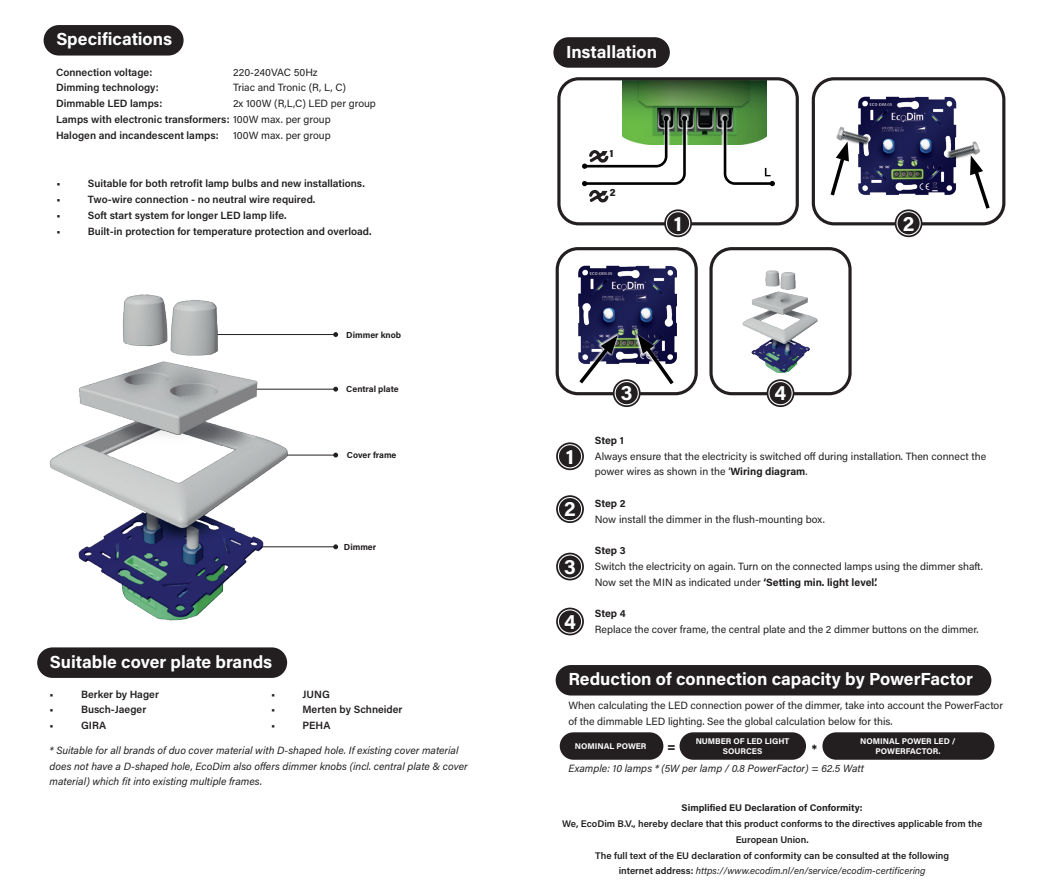
<style>
.page{position:relative;width:1042px;height:893px;background:#fff}
.page>*{position:absolute;margin:0;border:0;box-sizing:border-box;transform-origin:0 0}
.t1{font:700 21px "Acumin Pro";color:#fff}
.t2{font:700 17.5px "Acumin Pro";color:#fff}
.t3{font:700 12.08px "Acumin Pro";color:#000001}
.t4{font:10.5px/15.8px "Acumin Pro";color:#231f20}
.t5{font:600 10.5px/15.8px "Acumin Pro";color:#231f20}
.t6{font:italic 10.5px/15.8px "Acumin Pro";color:#231f20}
.t7{font:700 10.5px "Acumin Pro";letter-spacing:-.01em;color:#231f20}
.t8{font:900 10.5px "Acumin Pro Semi Cond";color:#231f20}
.t9{font:600 9.62px/15.8px "Acumin Pro";color:#231f20;text-align:center}
.t10{font:700 9.62px "Acumin Pro";color:#231f20}
.t11{font:700 8.75px "Acumin Pro";color:#231f20}
.t12{font:700 8.22px/10px "Acumin Pro";color:#fff;text-align:center}
.s1{font-weight:400}
.s2{font-weight:700}
.s3{font-weight:400;font-style:italic}
</style>
<div class="page">
<img style="left:858px;top:97px;width:99px;height:98px">
<img style="left:578px;top:266px;width:98px;height:66px">
<div style="left:553px;top:37px;width:117px;height:31px;background:#231f20;border-radius:15px"></div>
<div style="left:37px;top:647px;width:250px;height:31px;background:#231f20;border-radius:15px"></div>
<div style="left:44px;top:25px;width:140px;height:31px;background:#231f20;border-radius:15px"></div>
<div style="left:556px;top:442px;width:28px;height:28px;border:2px solid #231f20;border-radius:50%"></div>
<div style="left:556px;top:495px;width:28px;height:28px;border:2px solid #231f20;border-radius:50%"></div>
<div style="left:556px;top:553px;width:28px;height:27px;border:2px solid #231f20;border-radius:50%"></div>
<div style="left:556px;top:608px;width:28px;height:27px;border:2px solid #231f20;border-radius:50%"></div>
<div style="left:559px;top:445px;width:22px;height:22px;background:#231f20;border-radius:50%"></div>
<div style="left:559px;top:498px;width:22px;height:22px;background:#231f20;border-radius:50%"></div>
<div style="left:559px;top:555px;width:22px;height:23px;background:#231f20;border-radius:50%"></div>
<div style="left:559px;top:610px;width:22px;height:22px;background:#231f20;border-radius:50%"></div>
<img style="left:742px;top:270px;width:76px;height:113px">
<img style="left:622px;top:81px;width:144px;height:64px">
<svg style="left:622px;top:114px;width:67px;height:31px"></svg>
<svg style="left:720px;top:114px;width:53px;height:73px"></svg>
<svg style="left:582px;top:116px;width:105px;height:87px"></svg>
<img style="left:836px;top:115px;width:39px;height:40px">
<img style="left:940px;top:130px;width:41px;height:39px">
<svg style="left:949px;top:152px;width:57px;height:61px"></svg>
<svg style="left:811px;top:138px;width:59px;height:62px"></svg>
<svg style="left:578px;top:332px;width:99px;height:56px"></svg>
<svg style="left:722px;top:116px;width:53px;height:70px"></svg>
<div style="left:556px;top:247px;width:142px;height:148px;border:3px solid #231f20;border-radius:21px"></div>
<div style="left:709px;top:247px;width:142px;height:148px;border:3px solid #231f20;border-radius:21px"></div>
<div style="left:812px;top:77px;width:193px;height:148px;border:3px solid #231f20;border-radius:21px"></div>
<div style="left:557px;top:77px;width:242px;height:148px;border:3px solid #231f20;border-radius:20px"></div>
<svg style="left:767px;top:380px;width:26px;height:26px"></svg>
<div style="left:766px;top:379px;width:28px;height:28px;border:2px solid #231f20;border-radius:50%"></div>
<div style="left:769px;top:382px;width:22px;height:22px;background:#231f20;border-radius:50%"></div>
<svg style="left:895px;top:210px;width:26px;height:26px"></svg>
<div style="left:894px;top:209px;width:28px;height:28px;border:2px solid #231f20;border-radius:50%"></div>
<div style="left:897px;top:212px;width:22px;height:22px;background:#231f20;border-radius:50%"></div>
<svg style="left:665px;top:210px;width:26px;height:26px"></svg>
<div style="left:664px;top:209px;width:28px;height:28px;border:2px solid #231f20;border-radius:50%"></div>
<div style="left:667px;top:212px;width:22px;height:22px;background:#231f20;border-radius:50%"></div>
<svg style="left:614px;top:380px;width:26px;height:26px"></svg>
<div style="left:613px;top:379px;width:27px;height:28px;border:2px solid #231f20;border-radius:50%"></div>
<div style="left:616px;top:382px;width:22px;height:22px;background:#231f20;border-radius:50%"></div>
<div style="left:556px;top:665px;width:435px;height:30px;background:#231f20;border-radius:15px"></div>
<div style="left:560px;top:732px;width:103px;height:28px;background:#231f20;border-radius:14px"></div>
<div style="left:679px;top:732px;width:127px;height:28px;background:#231f20;border-radius:14px"></div>
<div style="left:822px;top:732px;width:172px;height:28px;background:#231f20;border-radius:14px"></div>
<hr style="left:212px;top:389px;width:124px;height:1px;background:#231f20">
<svg style="left:333px;top:387px;width:5px;height:5px"></svg>
<hr style="left:244px;top:455px;width:92px;height:1px;background:#231f20">
<svg style="left:333px;top:453px;width:5px;height:4px"></svg>
<hr style="left:212px;top:546px;width:124px;height:1px;background:#231f20">
<svg style="left:333px;top:544px;width:5px;height:5px"></svg>
<hr style="left:174px;top:334px;width:162px;height:1px;background:#231f20">
<svg style="left:333px;top:332px;width:5px;height:5px"></svg>
<img style="left:50px;top:294px;width:265px;height:327px">
<h2 class="t2" style="left:56px;top:27px;width:117px">Specifications</h2>
<p class="t5" style="left:56px;top:64px;width:276px">Connection voltage:<br>Dimming technology:<br>Dimmable LED lamps:<br>Lamps with electronic transformers: <span class="s1">100W max. per group<br></span>Halogen and incandescent lamps:</p>
<p class="t4" style="left:233px;top:64px;width:144px">220-240VAC 50Hz<br>Triac and Tronic (R, L, C)<br>2x 100W (R,L,C) LED per group</p>
<p class="t4" style="left:233px;top:127px;width:99px">100W max. per group</p>
<p class="t5" style="left:56px;top:175px;width:6px">•</p>
<p class="t5" style="left:88px;top:175px;width:278px">Suitable for both retrofit lamp bulbs and new installations.</p>
<p class="t5" style="left:56px;top:191px;width:6px">•</p>
<p class="t5" style="left:88px;top:191px;width:229px">Two-wire connection - no neutral wire required.</p>
<p class="t5" style="left:56px;top:207px;width:6px">•</p>
<p class="t5" style="left:88px;top:207px;width:200px">Soft start system for longer LED lamp life.</p>
<p class="t5" style="left:56px;top:223px;width:6px">•</p>
<p class="t5" style="left:88px;top:223px;width:285px">Built-in protection for temperature protection and overload.</p>
<p class="t11" style="left:346px;top:329px;width:56px">Dimmer knob</p>
<p class="t11" style="left:346px;top:383px;width:54px">Central plate</p>
<p class="t11" style="left:347px;top:449px;width:51px">Cover frame</p>
<p class="t11" style="left:344px;top:541px;width:34px">Dimmer</p>
<h2 class="t2" style="left:50px;top:649px;width:224px">Suitable cover plate brands</h2>
<p class="t5" style="left:50px;top:685px;width:6px">•</p>
<p class="t5" style="left:81px;top:685px;width:79px">Berker by Hager</p>
<p class="t5" style="left:50px;top:701px;width:6px">•</p>
<p class="t5" style="left:81px;top:701px;width:67px">Busch-Jaeger</p>
<p class="t5" style="left:50px;top:717px;width:6px">•</p>
<p class="t5" style="left:81px;top:717px;width:27px">GIRA</p>
<p class="t5" style="left:271px;top:685px;width:6px">•</p>
<p class="t5" style="left:302px;top:685px;width:29px">JUNG</p>
<p class="t5" style="left:271px;top:701px;width:6px">•</p>
<p class="t5" style="left:302px;top:701px;width:102px">Merten by Schneider</p>
<p class="t5" style="left:271px;top:717px;width:6px">•</p>
<p class="t5" style="left:302px;top:717px;width:29px">PEHA</p>
<p class="t6" style="left:50px;top:742px;width:420px">* Suitable for all brands of duo cover material with D-shaped hole. If existing cover material does not have a D-shaped hole, EcoDim also offers dimmer knobs (incl. central plate &amp; cover material) which fit into existing multiple frames.</p>
<h2 class="t2" style="left:566px;top:39px;width:92px">Installation</h2>
<p class="t8" style="left:610px;top:146px;width:5px">1</p>
<p class="t8" style="left:610px;top:185px;width:7px">2</p>
<h1 class="t1" style="left:674px;top:208px;width:10px">1</h1>
<h1 class="t1" style="left:903px;top:208px;width:13px">2</h1>
<h1 class="t1" style="left:566px;top:441px;width:10px">1</h1>
<h1 class="t1" style="left:564px;top:494px;width:13px">2</h1>
<h1 class="t1" style="left:564px;top:552px;width:13px">3</h1>
<h1 class="t1" style="left:564px;top:607px;width:13px">4</h1>
<h1 class="t1" style="left:621px;top:378px;width:13px">3</h1>
<h1 class="t1" style="left:774px;top:378px;width:13px">4</h1>
<p class="t7" style="left:595px;top:433px;width:31px">Step 1</p>
<p class="t4" style="left:595px;top:448px;width:393px">Always ensure that the electricity is switched off during installation. Then connect the power wires as shown in the ‘<span class="s2">Wiring diagram</span>.</p>
<p class="t7" style="left:595px;top:496px;width:32px">Step 2</p>
<p class="t4" style="left:595px;top:511px;width:231px">Now install the dimmer in the flush-mounting box.</p>
<p class="t7" style="left:595px;top:543px;width:32px">Step 3</p>
<p class="t4" style="left:595px;top:558px;width:389px">Switch the electricity on again. Turn on the connected lamps using the dimmer shaft.<br>Now set the MIN as indicated under <span class="s2">‘Setting min. light level’.</span></p>
<p class="t7" style="left:595px;top:606px;width:32px">Step 4</p>
<p class="t4" style="left:595px;top:621px;width:385px">Replace the cover frame, the central plate and the 2 dimmer buttons on the dimmer.</p>
<h2 class="t2" style="left:568px;top:667px;width:406px">Reduction of connection capacity by PowerFactor</h2>
<p class="t4" style="left:568px;top:697px;width:436px">When calculating the LED connection power of the dimmer, take into account the PowerFactor of the dimmable LED lighting. See the global calculation below for this.</p>
<p class="t6" style="left:568px;top:760px;width:297px">Example: 10 lamps * (5W per lamp / 0.8 PowerFactor) = 62.5 Watt</p>
<p class="t12" style="left:575px;top:741px;width:73px">NOMINAL POWER</p>
<p class="t12" style="left:696px;top:736px;width:95px">NUMBER OF LED LIGHT<br>SOURCES</p>
<p class="t12" style="left:860px;top:736px;width:97px">NOMINAL POWER LED /</p>
<p class="t3" style="left:667px;top:739px;width:10px">=</p>
<p class="t3" style="left:812px;top:740px;width:7px">*</p>
<p class="t12" style="left:875px;top:746px;width:66px">POWERFACTOR.</p>
<p class="t10" style="left:681px;top:801px;width:183px">Simplified EU Declaration of Conformity:</p>
<p class="t9" style="left:562px;top:815px;width:422px">We, EcoDim B.V., hereby declare that this product conforms to the directives applicable from the European Union.<br>The full text of the EU declaration of conformity can be consulted at the following<br>internet address: <span class="s3">https://www.ecodim.nl/en/service/ecodim-certificering</span></p>
</div>
